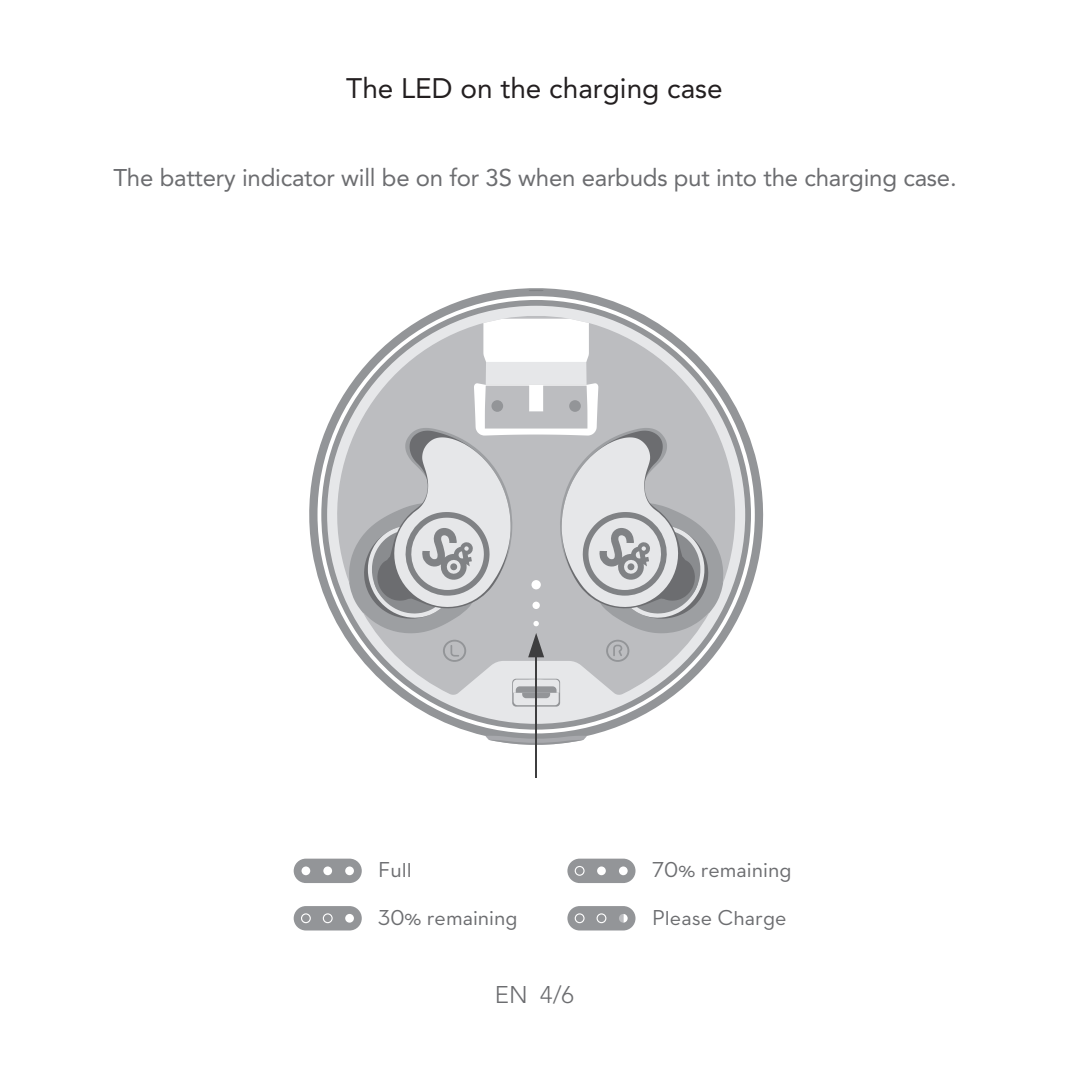
<style>
.page{position:relative;width:1069px;height:1069px;background:#fff}
.page>*{position:absolute;margin:0;border:0;box-sizing:border-box;transform-origin:0 0}
.t1{font:28px "Avenir LT Std";color:#231f20}
.t2{font:24px "Avenir LT Std";letter-spacing:-.01em;color:#6c6d70}
.t3{font:300 24px "Avenir LT Std";color:#6c6d70}
.t4{font:22px "Dji";color:#6c6d70}
</style>
<div class="page">
<svg style="left:309px;top:288px;width:455px;height:449px"></svg>
<div style="left:327px;top:306px;width:418px;height:417px;background:#e6e7e9;border-radius:50%"></div>
<svg style="left:315px;top:315px;width:445px;height:379px"></svg>
<svg style="left:528px;top:290px;width:15px;height:1px"></svg>
<svg style="left:512px;top:678px;width:48px;height:28px"></svg>
<svg style="left:485px;top:735px;width:101px;height:11px"></svg>
<svg style="left:513px;top:679px;width:46px;height:26px"></svg>
<svg style="left:349px;top:318px;width:374px;height:343px"></svg>
<hr style="left:535px;top:643px;width:1px;height:134px;background:#3e3e3f">
<div style="left:293px;top:858px;width:68px;height:24px;background:#939598;border-radius:12px"></div>
<div style="left:301px;top:866px;width:9px;height:9px;background:#fff;border-radius:50%"></div>
<div style="left:323px;top:866px;width:9px;height:9px;background:#fff;border-radius:50%"></div>
<div style="left:345px;top:866px;width:9px;height:9px;background:#fff;border-radius:50%"></div>
<div style="left:567px;top:858px;width:68px;height:24px;background:#939598;border-radius:12px"></div>
<div style="left:574px;top:865px;width:10px;height:10px;border:1px solid #fff;border-radius:50%"></div>
<div style="left:597px;top:866px;width:8px;height:9px;background:#fff;border-radius:50%"></div>
<div style="left:618px;top:866px;width:9px;height:9px;background:#fff;border-radius:50%"></div>
<div style="left:293px;top:905px;width:68px;height:25px;background:#939598;border-radius:12px"></div>
<div style="left:301px;top:913px;width:10px;height:9px;border:1px solid #fff;border-radius:50%"></div>
<div style="left:323px;top:913px;width:9px;height:9px;border:1px solid #fff;border-radius:50%"></div>
<div style="left:345px;top:913px;width:9px;height:9px;background:#fff;border-radius:50%"></div>
<div style="left:567px;top:905px;width:68px;height:25px;background:#939598;border-radius:12px"></div>
<div style="left:574px;top:913px;width:10px;height:9px;border:1px solid #fff;border-radius:50%"></div>
<div style="left:596px;top:913px;width:10px;height:9px;border:1px solid #fff;border-radius:50%"></div>
<svg style="left:619px;top:914px;width:8px;height:8px"></svg>
<p class="t1" style="left:346px;top:72px;width:378px">The LED on the charging case</p>
<p class="t2" style="left:113px;top:163px;width:844px">The battery indicator will be on for 3S when earbuds put into the charging case.</p>
<p class="t4" style="left:378px;top:858px;width:35px">Full</p>
<p class="t4" style="left:652px;top:858px;width:141px">70% remaining</p>
<p class="t4" style="left:378px;top:906px;width:141px">30% remaining</p>
<p class="t4" style="left:652px;top:906px;width:136px">Please Charge</p>
<p class="t3" style="left:494px;top:980px;width:81px">EN 4/6</p>
</div>
